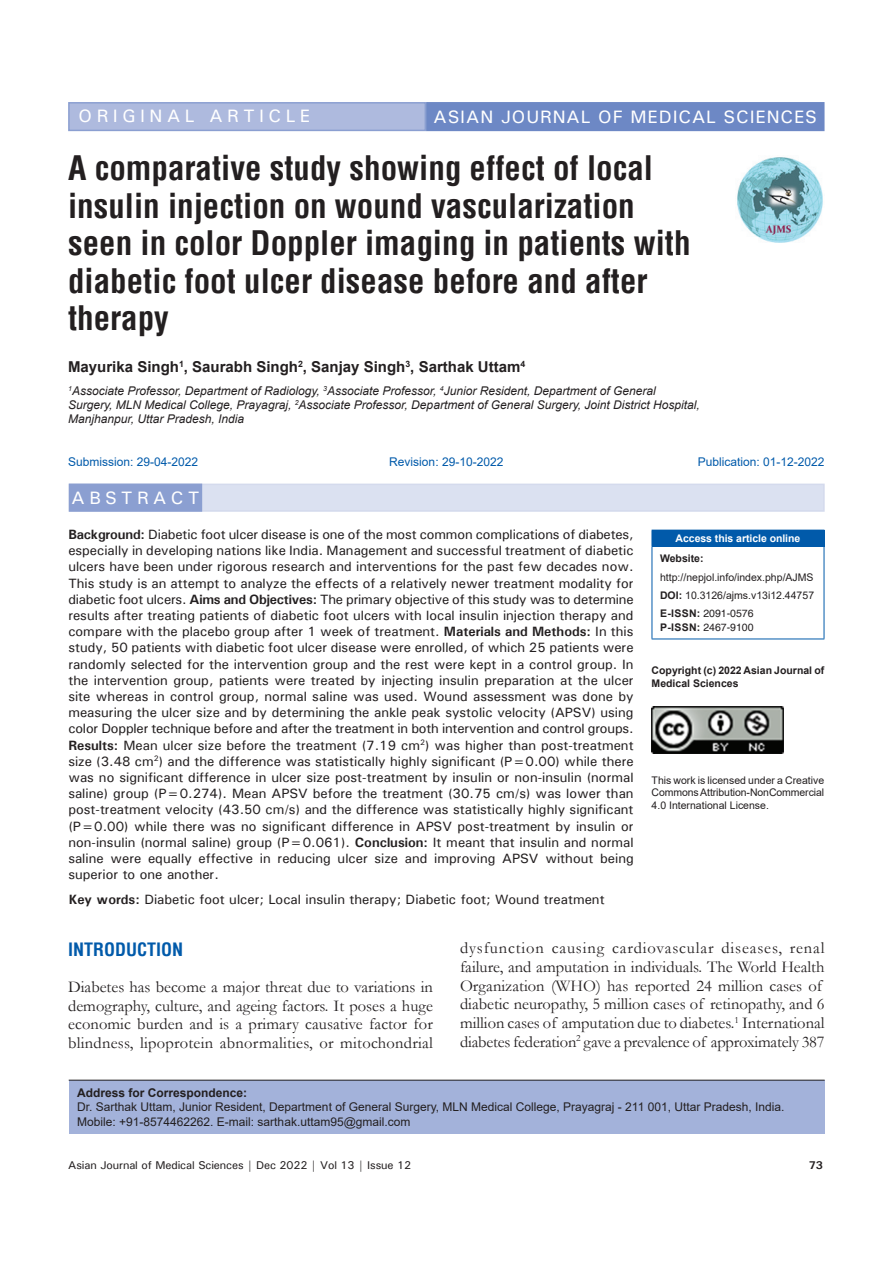
<style>
.page{position:relative;width:893px;height:1263px;background:#fff}
.page>*{position:absolute;margin:0;border:0;box-sizing:border-box;transform-origin:0 0}
.AT{font:700 condensed 33px/37.5px "Helvetica";color:#231f20}
.AH{font:500 18px "Univers";letter-spacing:.05em;color:#fff}
.AH-2{font:500 18px "Univers";letter-spacing:.25em;color:#fff}
.t1{font:700 condensed 18px "Helvetica";color:#015aaa}
.ABSH{font:500 18px "Univers";letter-spacing:.25em;color:#fff}
.TX{font:16.5px/18.8px "Garamond";color:#231f20;text-align:justify}
.AU{font:700 15px "Helvetica";color:#231f20}
.ABS{font:500 13.5px/16.2px "Univers";color:#231f20;text-align:justify}
.KWD{font:500 13.5px "Univers";color:#231f20}
.AFF{font:italic 12px/14.4px "Arial";color:#231f20}
.ADD{font:12px/14.4px "Arial";color:#231f20}
.HIS{font:12px "Arial";color:#015aaa}
.t2{font:500 11.25px "Univers";letter-spacing:-.01em;color:#231f20}
.t3{font:700 11.25px "Univers";color:#231f20}
.License{font:10.5px/12.6px "Arial";letter-spacing:-.01em;color:#231f20;text-align:justify}
.License-2{font:700 10.5px/12.6px "Arial";color:#231f20}
.Web{font:10.5px/18.8px "Arial";color:#231f20}
.ISSN{font:10.5px/14.2px "Helvetica";color:#231f20}
.DOI{font:10.5px "Arial";color:#231f20}
.t4{font:700 10.5px "Arial";letter-spacing:-.005em;color:#fff}
.s1{font-weight:700}
</style>
<div class="page">
<div style="left:69px;top:1080px;width:756px;height:54px;background:#a3b2da"></div>
<hr style="left:69px;top:1080px;width:756px;height:1px;background:#231f20">
<img style="left:737px;top:157px;width:86px;height:86px">
<div style="left:69px;top:103px;width:356px;height:27px;background:#aebade"></div>
<div style="left:68px;top:102px;width:358px;height:29px;border:2px solid #8b9fd1"></div>
<div style="left:427px;top:103px;width:397px;height:27px;background:#6d88c5"></div>
<div style="left:426px;top:102px;width:398px;height:29px;border:2px solid #6d88c5"></div>
<div style="left:652px;top:530px;width:172px;height:16px;background:#015aaa"></div>
<svg style="left:824px;top:530px;width:1px;height:16px"></svg>
<hr style="left:652px;top:547px;width:1px;height:92px;background:#015aaa">
<hr style="left:652px;top:546px;width:172px;height:1px;background:#015aaa">
<hr style="left:824px;top:547px;width:1px;height:92px;background:#015aaa">
<hr style="left:652px;top:639px;width:172px;height:1px;background:#015aaa">
<img style="left:652px;top:707px;width:131px;height:46px">
<div style="left:69px;top:484px;width:756px;height:28px;background:#dbe1f1"></div>
<div style="left:69px;top:484px;width:132px;height:27px;background:#8b9fd1"></div>
<div style="left:69px;top:484px;width:133px;height:28px;border:2px solid #8b9fd1"></div>
<p class="AH-2" style="left:79px;top:105px;width:233px">ORIGINAL ARTICLE</p>
<p class="AH" style="left:434px;top:105px;width:385px">ASIAN JOURNAL OF MEDICAL SCIENCES</p>
<p class="AT" style="left:68px;top:149px;width:624px">A comparative study showing effect of local insulin injection on wound vascularization seen in color Doppler imaging in patients with diabetic foot ulcer disease before and after therapy</p>
<p class="AU" style="left:68px;top:356px;width:459px">Mayurika Singh<sup>1</sup>, Saurabh Singh<sup>2</sup>, Sanjay Singh<sup>3</sup>, Sarthak Uttam<sup>4</sup></p>
<p class="AFF" style="left:68px;top:383px;width:633px"><sup>1</sup>Associate Professor, Department of Radiology, <sup>3</sup>Associate Professor, <sup>4</sup>Junior Resident, Department of General<br>Surgery, MLN Medical College, Prayagraj, <sup>2</sup>Associate Professor, Department of General Surgery, Joint District Hospital,<br>Manjhanpur, Uttar Pradesh, India</p>
<p class="HIS" style="left:68px;top:454px;width:132px">Submission: 29-04-2022</p>
<p class="HIS" style="left:389px;top:454px;width:116px">Revision: 29-10-2022</p>
<p class="HIS" style="left:698px;top:454px;width:128px">Publication: 01-12-2022</p>
<p class="ABSH" style="left:72px;top:486px;width:129px">ABSTRACT</p>
<p class="ABS" style="left:68px;top:526px;width:567px"><span class="s1">Background:</span> Diabetic foot ulcer disease is one of the most common complications of diabetes, especially in developing nations like India. Management and successful treatment of diabetic ulcers have been under rigorous research and interventions for the past few decades now.<br>This study is an attempt to analyze the effects of a relatively newer treatment modality for diabetic foot ulcers. <span class="s1">Aims and Objectives:</span> The primary objective of this study was to determine results after treating patients of diabetic foot ulcers with local insulin injection therapy and compare with the placebo group after 1 week of treatment. <span class="s1">Materials and Methods:</span> In this study, 50 patients with diabetic foot ulcer disease were enrolled, of which 25 patients were randomly selected for the intervention group and the rest were kept in a control group. In the intervention group, patients were treated by injecting insulin preparation at the ulcer site whereas in control group, normal saline was used. Wound assessment was done by measuring the ulcer size and by determining the ankle peak systolic velocity (APSV) using color Doppler technique before and after the treatment in both intervention and control groups.<br><span class="s1">Results:</span> Mean ulcer size before the treatment (7.19 cm<sup>2</sup>) was higher than post-treatment size (3.48 cm<sup>2</sup>) and the difference was statistically highly significant (P=0.00) while there was no significant difference in ulcer size post-treatment by insulin or non-insulin (normal saline) group (P=0.274). Mean APSV before the treatment (30.75 cm/s) was lower than post-treatment velocity (43.50 cm/s) and the difference was statistically highly significant (P=0.00) while there was no significant difference in APSV post-treatment by insulin or non-insulin (normal saline) group (P=0.061). <span class="s1">Conclusion:</span> It meant that insulin and normal saline were equally effective in reducing ulcer size and improving APSV without being superior to one another.</p>
<p class="KWD" style="left:68px;top:891px;width:538px"><span class="s1">Key words:</span> Diabetic foot ulcer; Local insulin therapy; Diabetic foot; Wound treatment</p>
<p class="t4" style="left:676px;top:531px;width:126px">Access this article online</p>
<p class="Web" style="left:660px;top:549px;width:155px"><span class="s1">Website: </span>http://nepjol.info/index.php/AJMS</p>
<p class="DOI" style="left:660px;top:588px;width:156px"><span class="s1">DOI:</span> 10.3126/ajms.v13i12.44757</p>
<p class="ISSN" style="left:660px;top:606px;width:95px"><span class="s1">E-ISSN:</span> 2091-0576<br><span class="s1">P-ISSN:</span> 2467-9100</p>
<p class="License-2" style="left:652px;top:664px;width:174px">Copyright (c) 2022 Asian Journal of<br>Medical Sciences</p>
<p class="License" style="left:652px;top:774px;width:174px">This work is licensed under a Creative Commons Attribution-NonCommercial 4.0 International License.</p>
<h1 class="t1" style="left:68px;top:937px;width:117px">INTRODUCTION</h1>
<p class="TX" style="left:68px;top:977px;width:366px">Diabetes has become a major threat due to variations in demography, culture, and ageing factors. It poses a huge economic burden and is a primary causative factor for blindness, lipoprotein abnormalities, or mitochondrial</p>
<p class="TX" style="left:460px;top:938px;width:366px;text-align:left">dysfunction causing cardiovascular diseases, renal failure, and amputation in individuals. The World Health Organization (WHO) has reported 24 million cases of diabetic neuropathy, 5 million cases of retinopathy, and 6 million cases of amputation due to diabetes.<sup>1</sup> International diabetes federation<sup>2</sup> gave a prevalence of approximately 387</p>
<p class="ADD" style="left:77px;top:1085px;width:709px"><span class="s1">Address for Correspondence:<br></span>Dr. Sarthak Uttam, Junior Resident, Department of General Surgery, MLN Medical College, Prayagraj - 211 001, Uttar Pradesh, India.<br>Mobile: +91-8574462262. E-mail: sarthak.uttam95@gmail.com</p>
<p class="t2" style="left:68px;top:1157px;width:344px">Asian Journal of Medical Sciences | Dec 2022 | Vol 13 | Issue 12</p>
<p class="t3" style="left:809px;top:1158px;width:16px">73</p>
</div>
